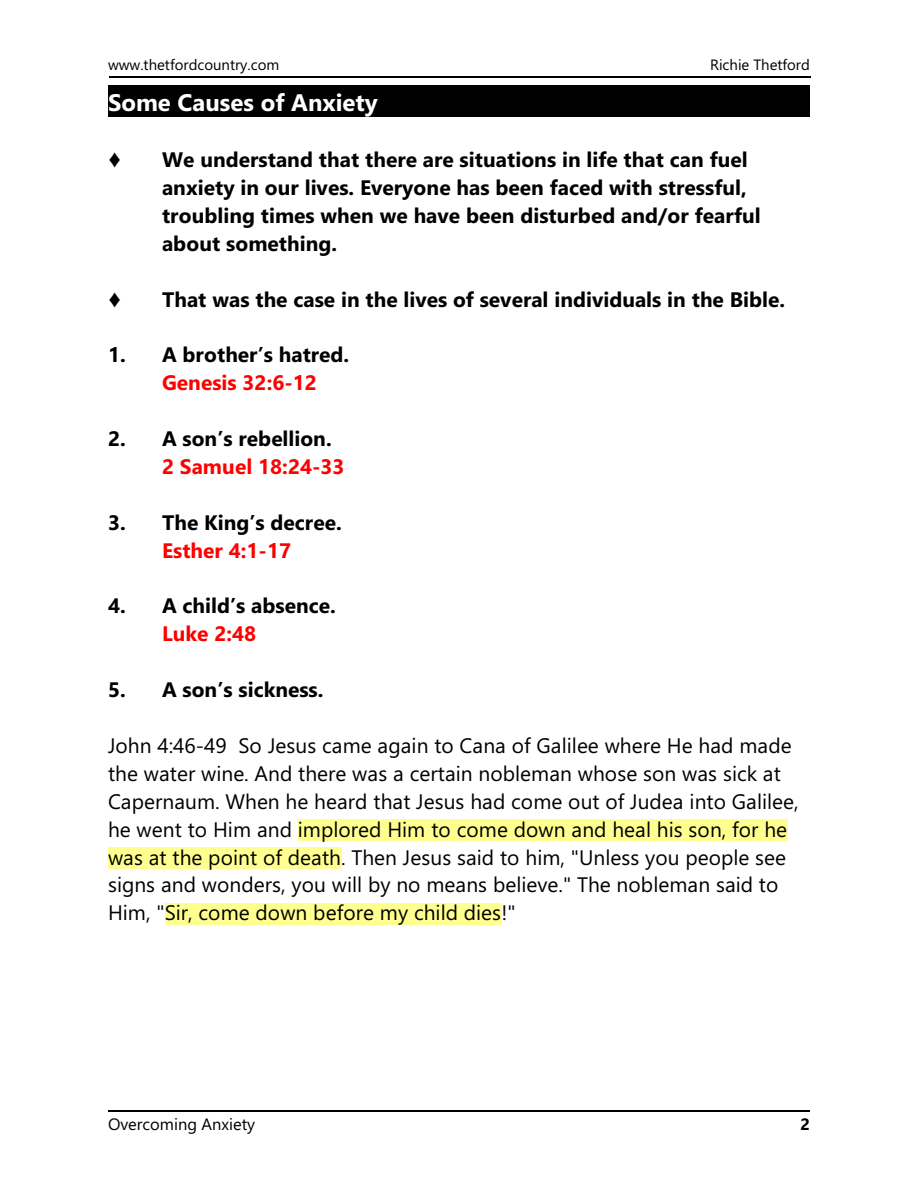
<style>
.page{position:relative;width:918px;height:1188px;background:#fff}
.page>*{position:absolute;margin:0;border:0;box-sizing:border-box;transform-origin:0 0}
.t1{font:700 24px "Segoe UI";color:#fff}
.t2{font:21px/27.9px "Segoe UI";color:#000}
.t3{font:700 21px/27.9px "Segoe UI";color:#000}
.t4{font:700 21px "Segoe UI";color:#f00}
.t5{font:16.5px "Segoe UI";color:#000}
.t6{font:700 16.5px "Segoe UI";color:#000}
.t7{font:15px "Segoe UI";color:#000}
</style>
<div class="page">
<hr style="left:109px;top:77px;width:702px;height:1px;background:#000">
<div style="left:108px;top:85px;width:702px;height:31px;background:#000"></div>
<div style="left:298px;top:820px;width:489px;height:21px;background:#ffff8f"></div>
<div style="left:108px;top:848px;width:233px;height:21px;background:#ffff8f"></div>
<div style="left:165px;top:903px;width:336px;height:21px;background:#ffff8f"></div>
<hr style="left:108px;top:1110px;width:702px;height:2px;background:#000">
<p class="t7" style="left:108px;top:59px;width:173px">www.thetfordcountry.com</p>
<p class="t7" style="left:710px;top:59px;width:101px">Richie Thetford</p>
<p class="t1" style="left:108px;top:93px;width:271px">Some Causes of Anxiety</p>
<p class="t3" style="left:162px;top:148px;width:600px">We understand that there are situations in life that can fuel anxiety in our lives. Everyone has been faced with stressful, troubling times when we have been disturbed and/or fearful about something.</p>
<p class="t3" style="left:162px;top:287px;width:625px">That was the case in the lives of several individuals in the Bible.</p>
<p class="t3" style="left:108px;top:343px;width:243px">1. A brother’s hatred.</p>
<p class="t4" style="left:162px;top:375px;width:156px">Genesis 32:6-12</p>
<p class="t3" style="left:108px;top:427px;width:225px">2. A son’s rebellion.</p>
<p class="t4" style="left:162px;top:459px;width:184px">2 Samuel 18:24-33</p>
<p class="t3" style="left:108px;top:510px;width:235px">3. The King’s decree.</p>
<p class="t4" style="left:162px;top:542px;width:131px">Esther 4:1-17</p>
<p class="t3" style="left:108px;top:594px;width:229px">4. A child’s absence.</p>
<p class="t4" style="left:162px;top:626px;width:96px">Luke 2:48</p>
<p class="t3" style="left:108px;top:678px;width:217px">5. A son’s sickness.</p>
<p class="t2" style="left:108px;top:734px;width:692px">John 4:46-49 So Jesus came again to Cana of Galilee where He had made the water wine. And there was a certain nobleman whose son was sick at Capernaum. When he heard that Jesus had come out of Judea into Galilee, he went to Him and implored Him to come down and heal his son, for he was at the point of death. Then Jesus said to him, "Unless you people see signs and wonders, you will by no means believe." The nobleman said to Him, "Sir, come down before my child dies!"</p>
<p class="t5" style="left:108px;top:1118px;width:149px">Overcoming Anxiety</p>
<p class="t6" style="left:800px;top:1118px;width:11px">2</p>
</div>
